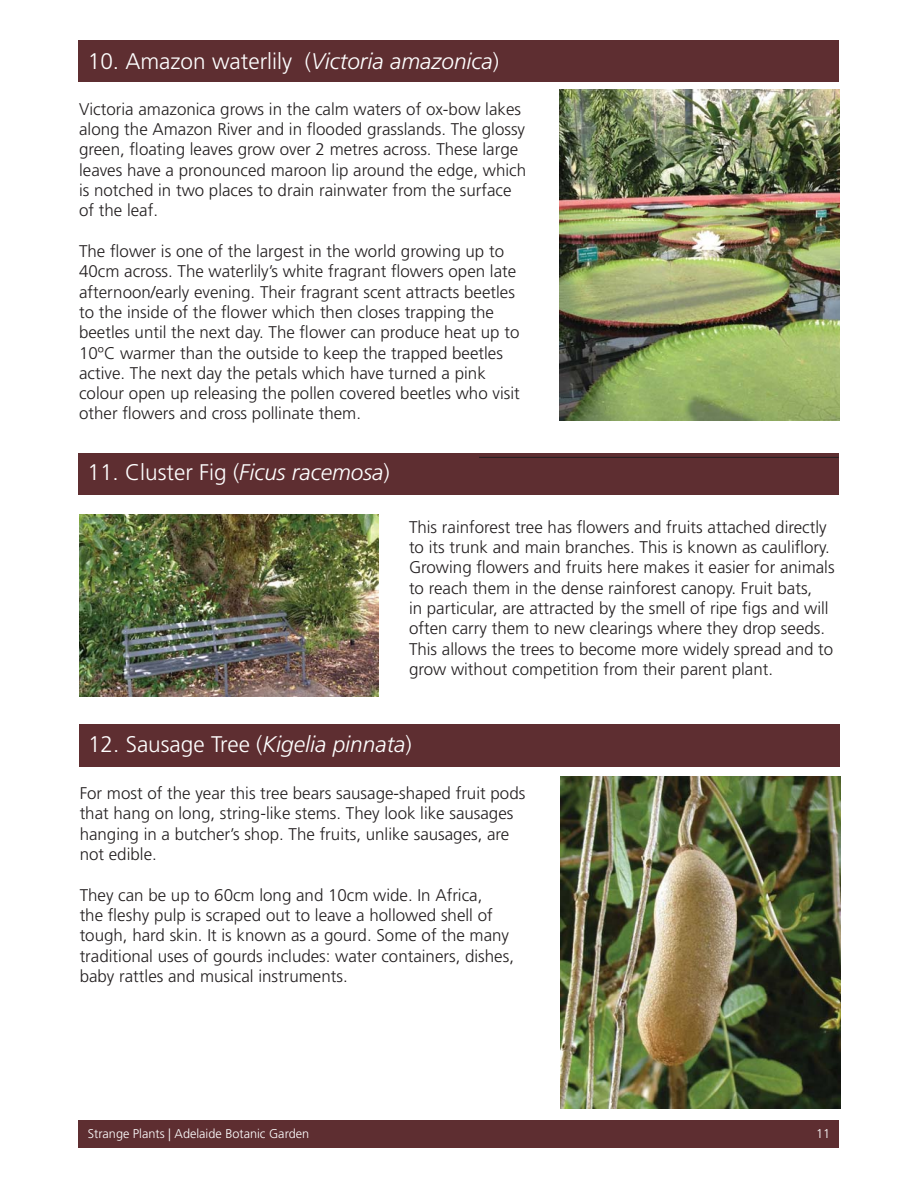
<style>
.page{position:relative;width:918px;height:1188px;background:#fff}
.page>*{position:absolute;margin:0;border:0;box-sizing:border-box;transform-origin:0 0}
.t1{font:300 22.65px "Frutiger LT Std";color:#fff}
.t2{font:300 16.95px/20.2px "Frutiger LT Std";color:#231f20}
.t3{font:300 12.75px "Frutiger LT Std";color:#fff}
.s1{font-style:italic}
</style>
<div class="page">
<div style="left:79px;top:1121px;width:760px;height:27px;background:#5e2e31"></div>
<div style="left:79px;top:40px;width:760px;height:42px;background:#5e2e31"></div>
<div style="left:79px;top:453px;width:760px;height:42px;background:#5e2e31"></div>
<div style="left:79px;top:724px;width:760px;height:42px;background:#5e2e31"></div>
<hr style="left:479px;top:457px;width:360px;height:1px;background:#231f20">
<img style="left:560px;top:89px;width:280px;height:332px">
<img style="left:80px;top:514px;width:298px;height:182px">
<img style="left:561px;top:777px;width:279px;height:331px">
<h1 class="t1" style="left:88px;top:51px;width:413px">10. Amazon waterlily (<span class="s1">Victoria amazonica</span>)</h1>
<p class="t2" style="left:79px;top:100px;width:448px">Victoria amazonica grows in the calm waters of ox-bow lakes along the Amazon River and in flooded grasslands. The glossy green, floating leaves grow over 2 metres across. These large leaves have a pronounced maroon lip around the edge, which is notched in two places to drain rainwater from the surface of the leaf.</p>
<p class="t2" style="left:79px;top:242px;width:442px">The flower is one of the largest in the world growing up to 40cm across. The waterlily’s white fragrant flowers open late afternoon/early evening. Their fragrant scent attracts beetles to the inside of the flower which then closes trapping the beetles until the next day. The flower can produce heat up to 10ºC warmer than the outside to keep the trapped beetles active. The next day the petals which have turned a pink colour open up releasing the pollen covered beetles who visit other flowers and cross pollinate them.</p>
<h1 class="t1" style="left:88px;top:463px;width:304px">11. Cluster Fig (<span class="s1">Ficus racemosa</span>)</h1>
<p class="t2" style="left:409px;top:518px;width:427px">This rainforest tree has flowers and fruits attached directly to its trunk and main branches. This is known as cauliflory.<br>Growing flowers and fruits here makes it easier for animals to reach them in the dense rainforest canopy. Fruit bats,<br>in particular, are attracted by the smell of ripe figs and will often carry them to new clearings where they drop seeds.<br>This allows the trees to become more widely spread and to grow without competition from their parent plant.</p>
<h1 class="t1" style="left:88px;top:734px;width:325px">12. Sausage Tree (<span class="s1">Kigelia pinnata</span>)</h1>
<p class="t2" style="left:80px;top:784px;width:447px">For most of the year this tree bears sausage-shaped fruit pods that hang on long, string-like stems. They look like sausages hanging in a butcher’s shop. The fruits, unlike sausages, are not edible.</p>
<p class="t2" style="left:80px;top:886px;width:436px">They can be up to 60cm long and 10cm wide. In Africa,<br>the fleshy pulp is scraped out to leave a hollowed shell of tough, hard skin. It is known as a gourd. Some of the many traditional uses of gourds includes: water containers, dishes, baby rattles and musical instruments.</p>
<p class="t3" style="left:88px;top:1129px;width:223px">Strange Plants | Adelaide Botanic Garden</p>
<p class="t3" style="left:816px;top:1129px;width:16px">11</p>
</div>
